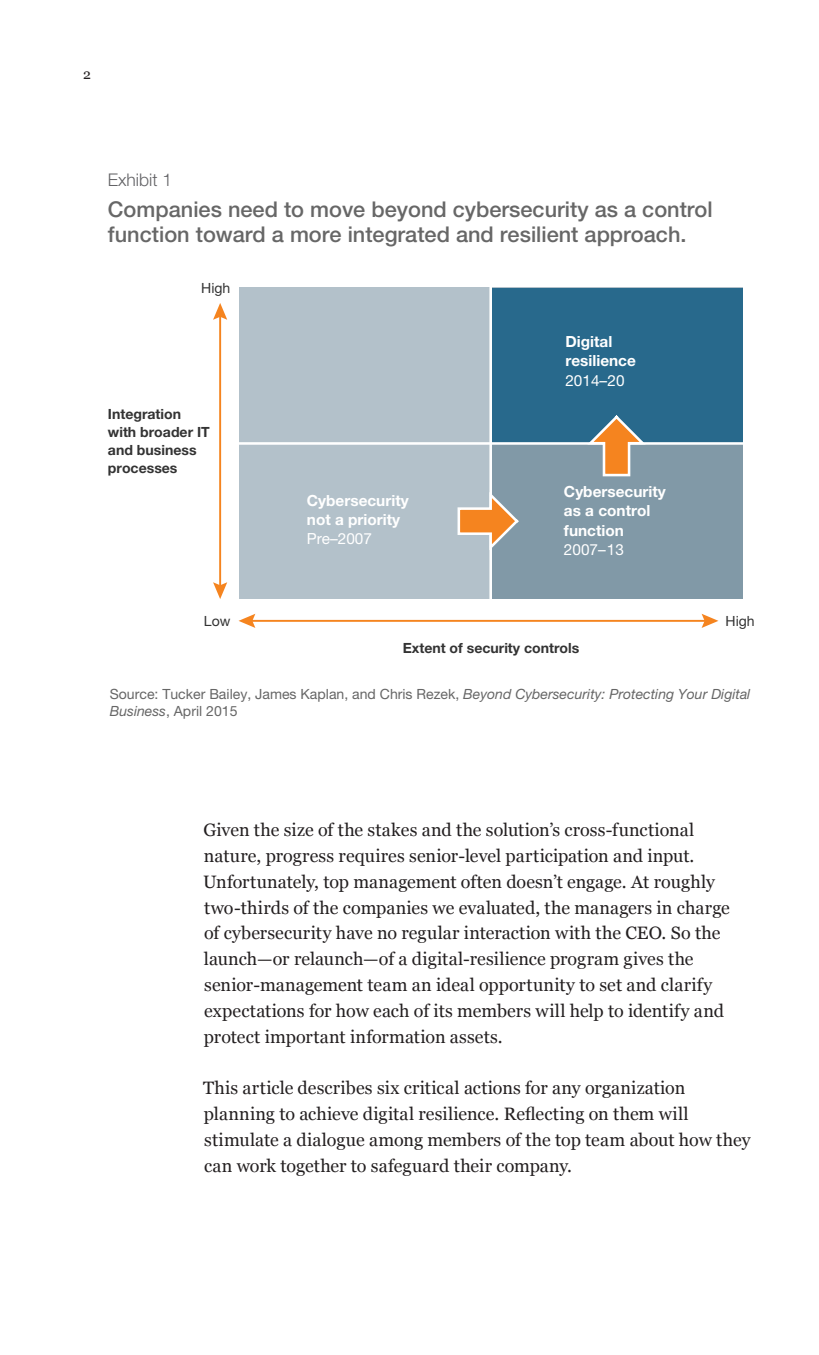
<style>
.page{position:relative;width:819px;height:1355px;background:#fff}
.page>*{position:absolute;margin:0;border:0;box-sizing:border-box;transform-origin:0 0}
.t1{font:500 21.7px/25.6px "Helvetica Neue LT Std";color:#676767}
.t2{font:17.85px/25.9px "Georgia";letter-spacing:.005em;color:#231f20}
.t3{font:300 17.5px "Helvetica Neue LT Std";color:#636366}
.t4{font:700 15.4px/19.2px "Helvetica Neue LT Std";color:#fff}
.t5{font:14px/16.6px "Helvetica Neue LT Std";color:#666}
.t6{font:700 14px/17.8px "Helvetica Neue LT Std";color:#333}
.t7{font:14px "Helvetica Neue LT Std";color:#333}
.t8{font:14px "Georgia";color:#231f20}
.s1{font-weight:400}
.s2{font-style:italic}
</style>
<div class="page">
<div style="left:239px;top:288px;width:503px;height:311px;background:#b3c1ca"></div>
<div style="left:491px;top:288px;width:251px;height:155px;background:#28698c"></div>
<div style="left:491px;top:443px;width:251px;height:156px;background:#8199a7"></div>
<hr style="left:235px;top:442px;width:511px;height:3px;background:#fff">
<hr style="left:489px;top:285px;width:3px;height:317px;background:#fff">
<hr style="left:219px;top:314px;width:2px;height:273px;background:#f5841f">
<svg style="left:213px;top:582px;width:14px;height:17px"></svg>
<svg style="left:213px;top:303px;width:14px;height:17px"></svg>
<hr style="left:250px;top:620px;width:457px;height:2px;background:#f5841f">
<svg style="left:239px;top:614px;width:16px;height:14px"></svg>
<svg style="left:702px;top:614px;width:16px;height:14px"></svg>
<svg style="left:457px;top:489px;width:62px;height:64px"></svg>
<svg style="left:584px;top:415px;width:65px;height:62px"></svg>
<p class="t8" style="left:83px;top:64px;width:9px">2</p>
<p class="t3" style="left:108px;top:169px;width:66px">Exhibit 1</p>
<p class="t1" style="left:108px;top:196px;width:606px">Companies need to move beyond cybersecurity as a control function toward a more integrated and resilient approach.</p>
<p class="t7" style="left:201px;top:280px;width:31px">High</p>
<p class="t6" style="left:108px;top:405px;width:103px">Integration with broader IT and business processes</p>
<p class="t4" style="left:565px;top:332px;width:72px">Digital resilience<br><span class="s1">2014–20</span></p>
<p class="t4" style="left:307px;top:490px;width:103px">Cybersecurity not a priority<br><span class="s1">Pre–2007</span></p>
<p class="t4" style="left:564px;top:482px;width:103px">Cybersecurity as a control function<br><span class="s1">2007–13</span></p>
<p class="t7" style="left:204px;top:612px;width:28px">Low</p>
<p class="t7" style="left:726px;top:612px;width:31px">High</p>
<p class="t6" style="left:403px;top:639px;width:178px">Extent of security controls</p>
<p class="t5" style="left:110px;top:685px;width:642px">Source: Tucker Bailey, James Kaplan, and Chris Rezek, <span class="s2">Beyond Cybersecurity: Protecting Your Digital<br>Business</span>, April 2015</p>
<p class="t2" style="left:203px;top:816px;width:528px">Given the size of the stakes and the solution’s cross-functional nature, progress requires senior-level participation and input.<br>Unfortunately, top management often doesn’t engage. At roughly two-thirds of the companies we evaluated, the managers in charge of cybersecurity have no regular interaction with the CEO. So the launch—or relaunch—of a digital-resilience program gives the senior-management team an ideal opportunity to set and clarify expectations for how each of its members will help to identify and protect important information assets.</p>
<p class="t2" style="left:203px;top:1074px;width:549px">This article describes six critical actions for any organization planning to achieve digital resilience. Reflecting on them will stimulate a dialogue among members of the top team about how they can work together to safeguard their company.</p>
</div>
